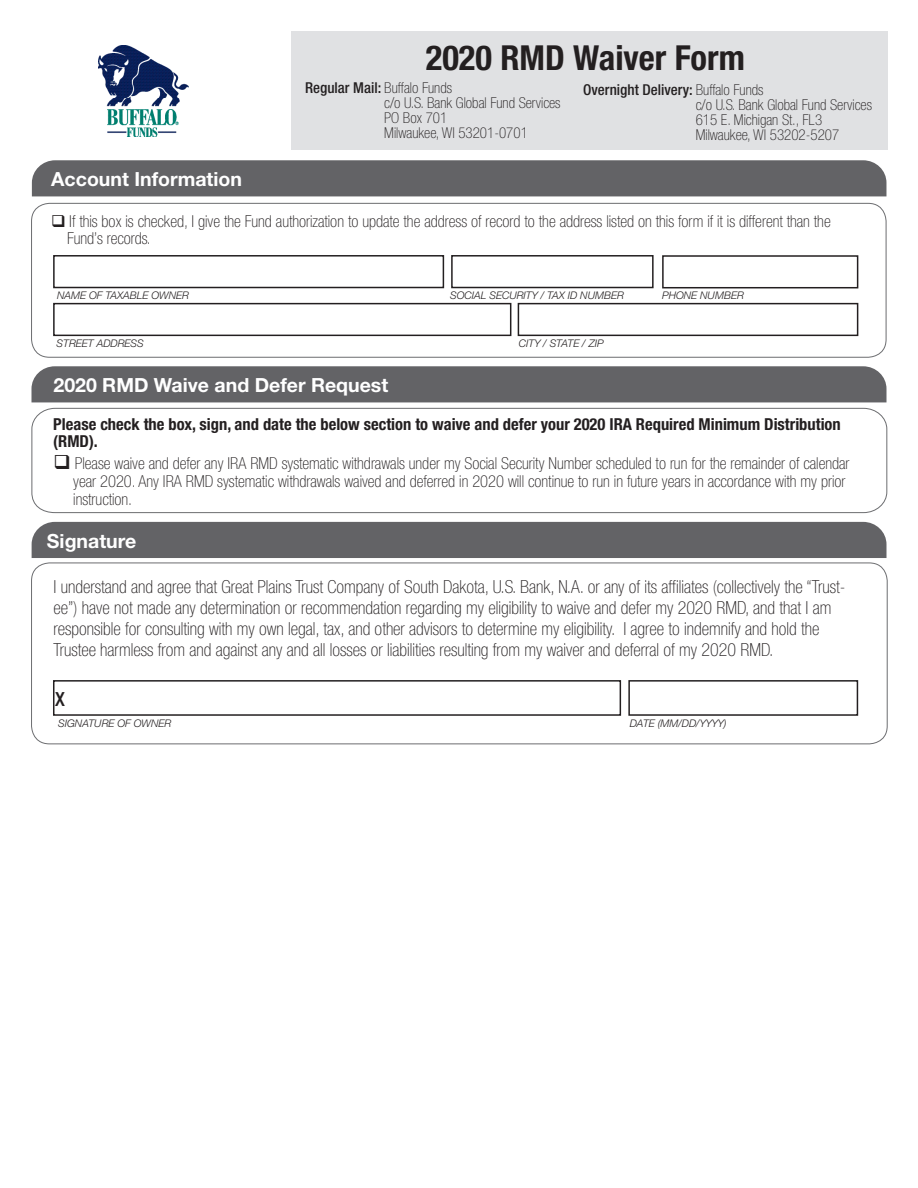
<style>
.page{position:relative;width:918px;height:1188px;background:#fff}
.page>*{position:absolute;margin:0;border:0;box-sizing:border-box;transform-origin:0 0}
.t1{font:700 condensed 34.5px "Helvetica Neue";color:#231f20}
.t2{font:700 19.5px "Helvetica Neue";color:#fff}
.t3{font:500 condensed 19.5px "Helvetica Neue";color:#231f20}
.t4{font:100 condensed 18px/21px "Helvetica Neue";color:#231f20}
.t5{font:100 condensed 16.5px/16.5px "Helvetica Neue";color:#231f20}
.t6{font:700 condensed 16.5px/16.5px "Helvetica Neue";color:#231f20}
.t7{font:100 condensed 15px/15px "Helvetica Neue";color:#231f20}
.t8{font:italic 300 10.5px "Helvetica Neue";color:#231f20}
.s1{font-weight:500}
</style>
<div class="page">
<div style="left:32px;top:160px;width:854px;height:36px;background:#636366"></div>
<div style="left:53px;top:303px;width:458px;height:33px;border:2px solid #231f20"></div>
<div style="left:518px;top:303px;width:340px;height:33px;border:2px solid #231f20"></div>
<div style="left:662px;top:255px;width:196px;height:33px;border:2px solid #231f20"></div>
<div style="left:53px;top:255px;width:391px;height:33px;border:2px solid #231f20"></div>
<div style="left:451px;top:255px;width:203px;height:33px;border:2px solid #231f20"></div>
<svg style="left:31px;top:408px;width:857px;height:105px"></svg>
<div style="left:32px;top:366px;width:854px;height:36px;background:#636366"></div>
<div style="left:32px;top:522px;width:855px;height:36px;background:#636366"></div>
<div style="left:53px;top:680px;width:568px;height:36px;border:2px solid #231f20"></div>
<div style="left:628px;top:680px;width:230px;height:36px;border:2px solid #231f20"></div>
<div style="left:31px;top:563px;width:857px;height:181px;border:1px solid #6c6d70;border-radius:18px"></div>
<div style="left:31px;top:203px;width:855px;height:155px;border:1px solid #6c6d70;border-radius:18px"></div>
<div style="left:291px;top:32px;width:597px;height:118px;background:#e0e1e3"></div>
<img style="left:99px;top:45px;width:90px;height:91px">
<p class="t2" style="left:51px;top:167px;width:192px">Account Information</p>
<p class="t1" style="left:426px;top:37px;width:321px">2020 RMD Waiver Form</p>
<p class="t7" style="left:384px;top:80px;width:178px;text-indent:-79px"><span class="s1">Regular Mail:</span> Buffalo Funds<br>c/o U.S. Bank Global Fund Services<br>PO Box 701<br>Milwaukee, WI 53201-0701</p>
<p class="t7" style="left:696px;top:82px;width:178px;text-indent:-113px"><span class="s1">Overnight Delivery:</span> Buffalo Funds<br>c/o U.S. Bank Global Fund Services<br>615 E. Michigan St., FL3<br>Milwaukee, WI 53202-5207</p>
<p class="t5" style="left:67px;top:213px;width:765px;text-indent:-16px">❑ If this box is checked, I give the Fund authorization to update the address of record to the address listed on this form if it is different than the<br>Fund’s records.</p>
<p class="t8" style="left:57px;top:289px;width:133px">NAME OF TAXABLE OWNER</p>
<p class="t8" style="left:450px;top:289px;width:175px">SOCIAL SECURITY / TAX ID NUMBER</p>
<p class="t8" style="left:662px;top:289px;width:83px">PHONE NUMBER</p>
<p class="t8" style="left:57px;top:337px;width:89px">STREET ADDRESS</p>
<p class="t8" style="left:519px;top:337px;width:86px">CITY / STATE / ZIP</p>
<p class="t2" style="left:54px;top:373px;width:336px">2020 RMD Waive and Defer Request</p>
<p class="t6" style="left:53px;top:416px;width:789px">Please check the box, sign, and date the below section to waive and defer your 2020 IRA Required Minimum Distribution (RMD).</p>
<p class="t5" style="left:54px;top:455px;width:798px">❑ Please waive and defer any IRA RMD systematic withdrawals under my Social Security Number scheduled to run for the remainder of calendar</p>
<p class="t5" style="left:73px;top:473px;width:774px">year 2020. Any IRA RMD systematic withdrawals waived and deferred in 2020 will continue to run in future years in accordance with my prior</p>
<p class="t5" style="left:73px;top:491px;width:60px">instruction.</p>
<p class="t2" style="left:47px;top:529px;width:91px">Signature</p>
<p class="t4" style="left:54px;top:576px;width:793px">I understand and agree that Great Plains Trust Company of South Dakota, U.S. Bank, N.A. or any of its affiliates (collectively the “Trust&shy;ee”) have not made any determination or recommendation regarding my eligibility to waive and defer my 2020 RMD, and that I am</p>
<p class="t4" style="left:54px;top:618px;width:768px">responsible for consulting with my own legal, tax, and other advisors to determine my eligibility. I agree to indemnify and hold the<br>Trustee harmless from and against any and all losses or liabilities resulting from my waiver and deferral of my 2020 RMD.</p>
<p class="t3" style="left:55px;top:687px;width:11px">X</p>
<p class="t8" style="left:58px;top:717px;width:115px">SIGNATURE OF OWNER</p>
<p class="t8" style="left:630px;top:717px;width:98px">DATE (MM/DD/YYYY)</p>
</div>
